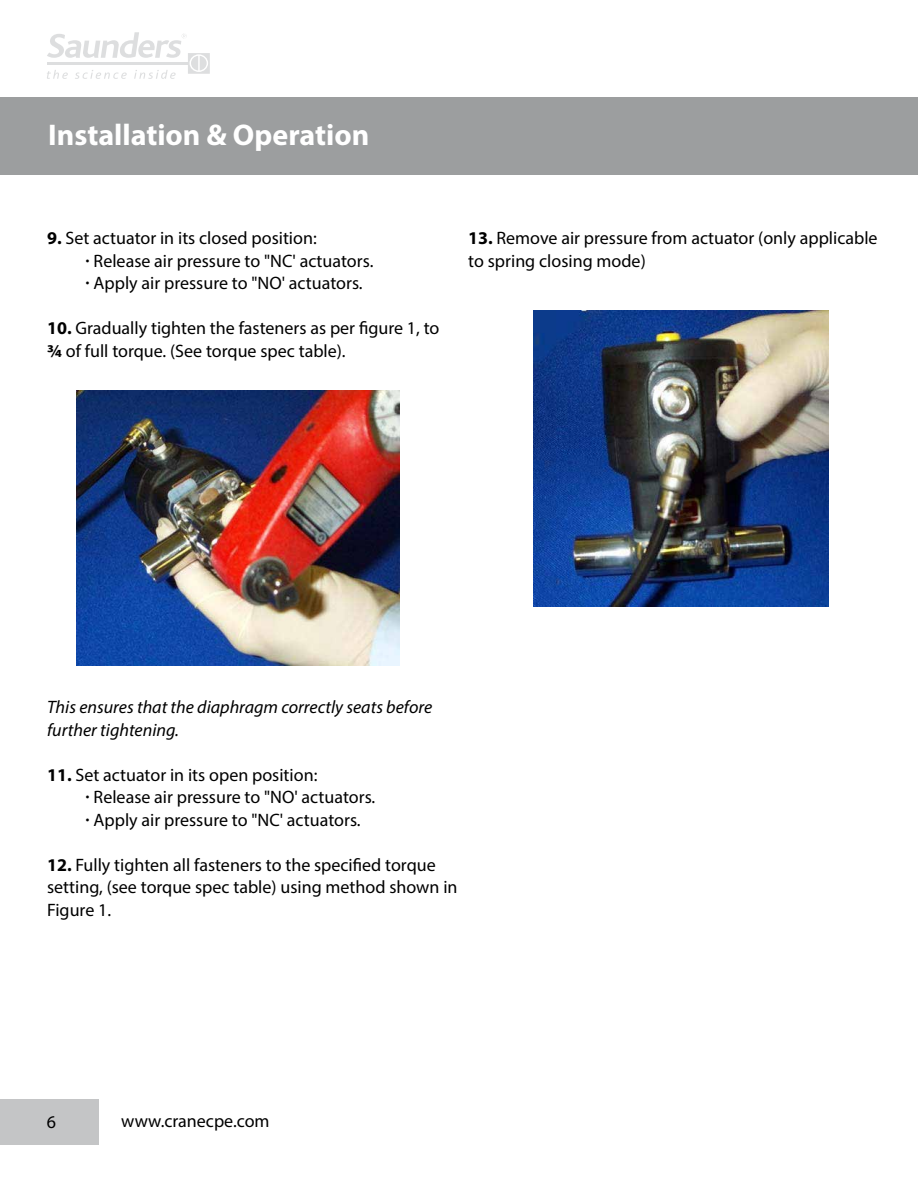
<style>
.page{position:relative;width:918px;height:1188px;background:#fff}
.page>*{position:absolute;margin:0;border:0;box-sizing:border-box;transform-origin:0 0}
.t1{font:700 30px "Myriad Pro";color:#fff}
.t2{font:18px/22.5px "Myriad Pro";color:#000}
.t3{font:italic 18px/22.5px "Myriad Pro";color:#000}
.s1{font-weight:700}
.s2{font-weight:600}
</style>
<div class="page">
<div style="left:0;top:1100px;width:98px;height:45px;background:#c4c5c6"></div>
<div style="left:0;top:98px;width:918px;height:77px;background:#9c9e9f"></div>
<svg style="left:47px;top:32px;width:163px;height:46px"></svg>
<img style="left:77px;top:390px;width:322px;height:276px">
<img style="left:533px;top:311px;width:295px;height:295px">
<h1 class="t1" style="left:48px;top:115px;width:323px">Installation &amp; Operation</h1>
<p class="t2" style="left:85px;top:227px;width:289px;text-indent:-38px"><span class="s1">9.</span> Set actuator in its closed position:<br><span class="s2">·</span> Release air pressure to "NC' actuators. <span class="s2">·</span> Apply air pressure to "NO' actuators.</p>
<p class="t2" style="left:47px;top:317px;width:394px"><span class="s1">10.</span> Gradually tighten the fasteners as per figure 1, to <span class="s1">¾</span> of full torque. (See torque spec table).</p>
<p class="t2" style="left:468px;top:227px;width:411px"><span class="s1">13.</span> Remove air pressure from actuator (only applicable to spring closing mode)</p>
<p class="t3" style="left:47px;top:696px;width:387px">This ensures that the diaphragm correctly seats before further tightening.</p>
<p class="t2" style="left:85px;top:763px;width:291px;text-indent:-38px"><span class="s1">11.</span> Set actuator in its open position:<br><span class="s2">·</span> Release air pressure to "NO' actuators. <span class="s2">·</span> Apply air pressure to "NC' actuators.</p>
<p class="t2" style="left:47px;top:853px;width:412px"><span class="s1">12.</span> Fully tighten all fasteners to the specified torque setting, (see torque spec table) using method shown in<br>Figure 1.</p>
<p class="t2" style="left:47px;top:1110px;width:11px">6</p>
<p class="t2" style="left:121px;top:1110px;width:150px">www.cranecpe.com</p>
</div>
